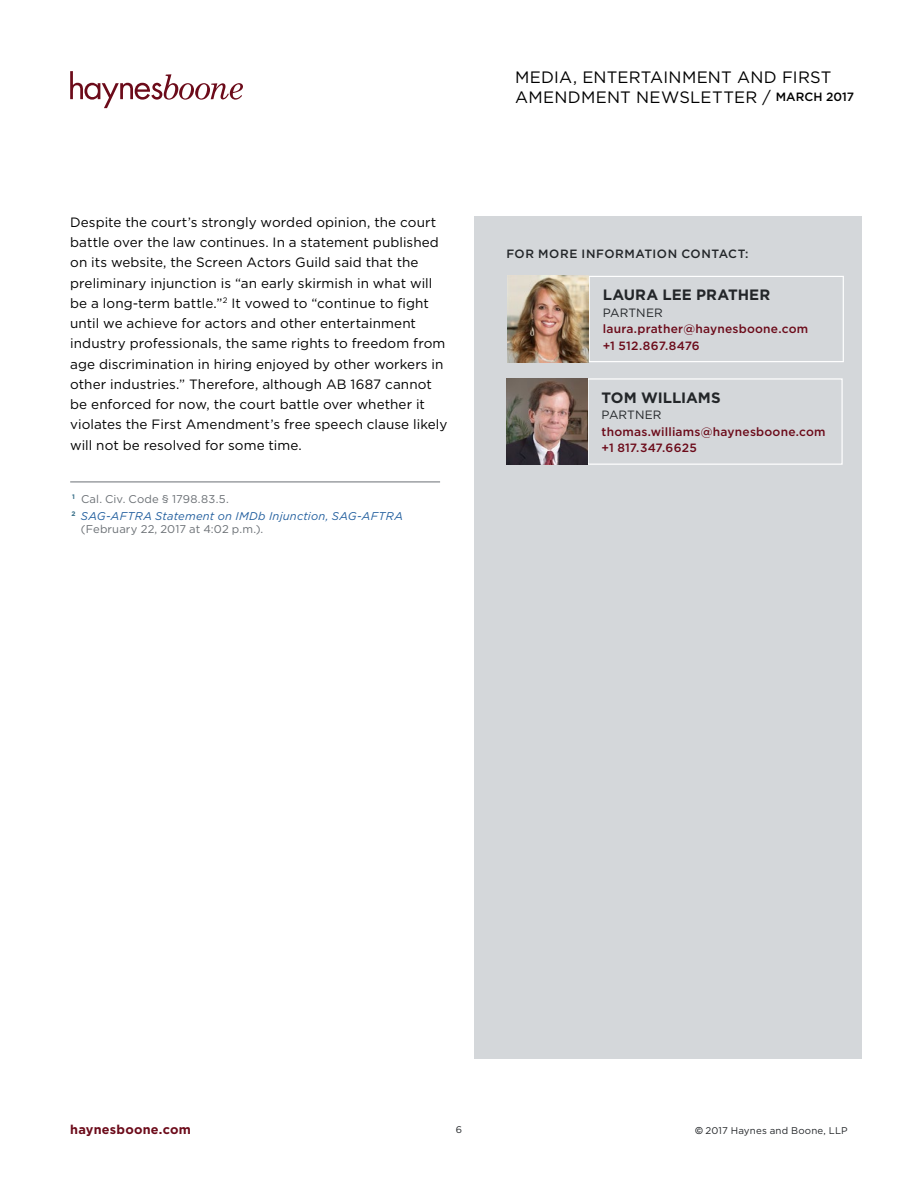
<style>
.page{position:relative;width:918px;height:1188px;background:#fff}
.page>*{position:absolute;margin:0;border:0;box-sizing:border-box;transform-origin:0 0}
.t1{font:16.5px/19.5px "Gotham";letter-spacing:.01em;color:#000}
.t2{font:700 15px "Gotham";letter-spacing:.005em;color:#232629}
.t3{font:13.5px/20.2px "Gotham";letter-spacing:.005em;color:#000}
.t4{font:700 12.75px "Gotham";letter-spacing:.02em;color:#6c0b1a}
.t5{font:500 12px/16.5px "Gotham";letter-spacing:.02em;color:#6c0b1a}
.t6{font:500 12px "Gotham";letter-spacing:.05em;color:#232629}
.t7{font:12px "Gotham";letter-spacing:.005em;color:#232629}
.t8{font:italic 11.25px/16.8px "Gotham";letter-spacing:.02em;color:#215e9e}
.t9{font:11.25px "Gotham";letter-spacing:.01em;color:#6b7075}
.t10{font:9.75px "Gotham";letter-spacing:.02em;color:#232629}
.s1{font-style:normal;color:#6b7075}
.s2{font-weight:500;font-size:12px}
.s3{font-family:"Gill Sans";font-weight:700}
</style>
<div class="page">
<svg style="left:70px;top:71px;width:173px;height:37px"></svg>
<hr style="left:70px;top:482px;width:370px;height:1px;background:#6b7075">
<div style="left:474px;top:216px;width:388px;height:842px;background:#d4d7da"></div>
<div style="left:589px;top:276px;width:255px;height:86px;border:1px solid #fff"></div>
<img style="left:508px;top:276px;width:81px;height:86px">
<div style="left:587px;top:378px;width:256px;height:87px;border:1px solid #fff"></div>
<img style="left:506px;top:378px;width:81px;height:87px">
<p class="t3" style="left:70px;top:212px;width:379px">Despite the court’s strongly worded opinion, the court battle over the law continues. In a statement published on its website, the Screen Actors Guild said that the preliminary injunction is “an early skirmish in what will be a long-term battle.”<sup>2</sup> It vowed to “continue to fight until we achieve for actors and other entertainment industry professionals, the same rights to freedom from age discrimination in hiring enjoyed by other workers in other industries.” Therefore, although AB 1687 cannot be enforced for now, the court battle over whether it violates the First Amendment’s free speech clause likely will not be resolved for some time.</p>
<p class="t8" style="left:71px;top:490px;width:333px"><sup>1</sup> <span class="s1">Cal. Civ. Code § 1798.83.5.<br></span><sup>2</sup> SAG-AFTRA Statement on IMDb Injunction, SAG-AFTRA</p>
<p class="t9" style="left:81px;top:522px;width:184px">(February 22, 2017 at 4:02 p.m.).</p>
<p class="t1" style="left:515px;top:67px;width:340px">MEDIA, ENTERTAINMENT AND FIRST<br>AMENDMENT NEWSLETTER / <span class="s2">MARCH 2017</span></p>
<p class="t6" style="left:506px;top:246px;width:244px">FOR MORE INFORMATION CONTACT:</p>
<p class="t2" style="left:603px;top:285px;width:169px">LAURA LEE PRATHER</p>
<p class="t7" style="left:603px;top:305px;width:62px">PARTNER</p>
<p class="t5" style="left:603px;top:321px;width:207px">laura.prather@haynesboone.com +1 512.867.8476</p>
<p class="t2" style="left:602px;top:388px;width:121px">TOM WILLIAMS</p>
<p class="t7" style="left:602px;top:407px;width:62px">PARTNER</p>
<p class="t5" style="left:602px;top:423px;width:226px">thomas.williams@haynesboone.com +1 817.347.6625</p>
<p class="t4" style="left:70px;top:1121px;width:122px">haynesboone.com</p>
<p class="t10" style="left:456px;top:1124px;width:8px">6</p>
<p class="t10" style="left:695px;top:1124px;width:154px"><span class="s3">©</span> 2017 Haynes and Boone, LLP</p>
</div>
